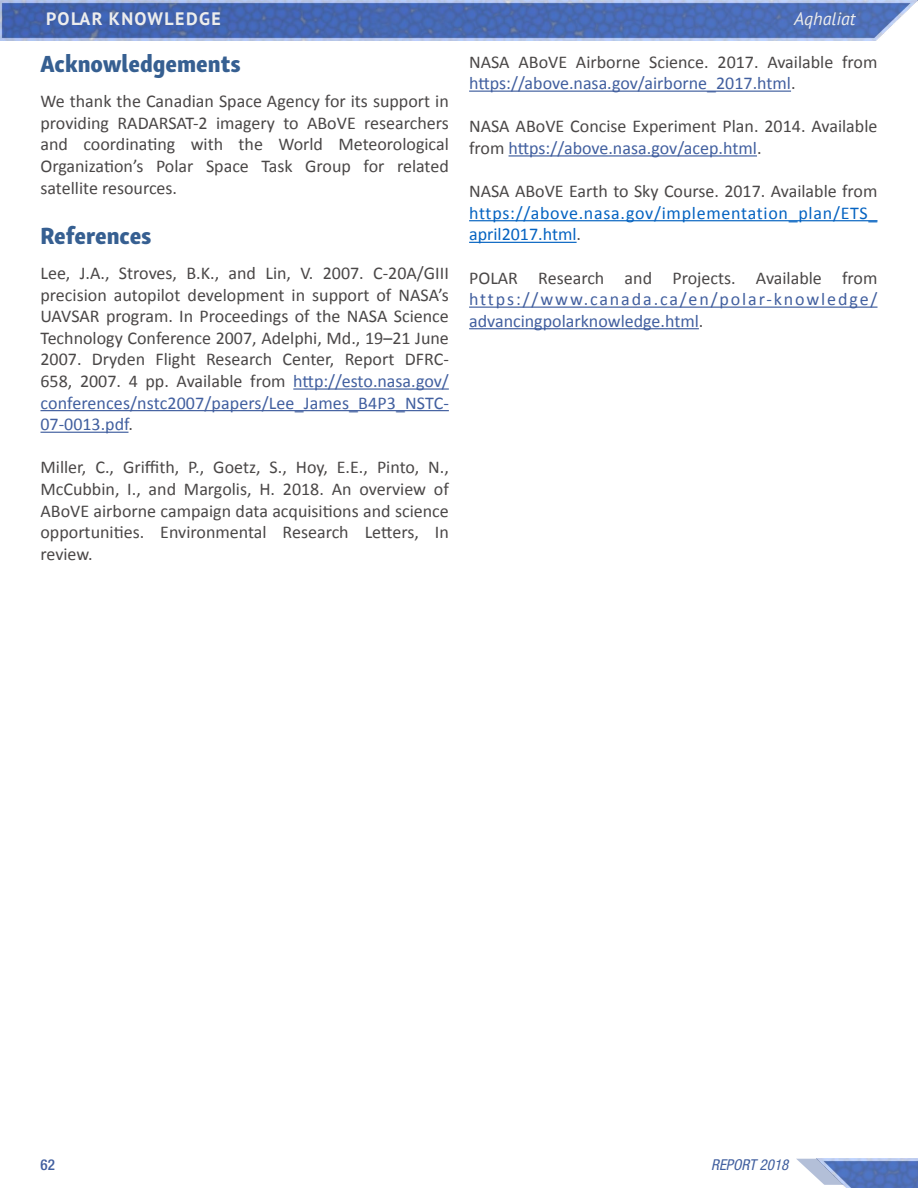
<style>
.page{position:relative;width:918px;height:1188px;background:#fff}
.page>*{position:absolute;margin:0;border:0;box-sizing:border-box;transform-origin:0 0}
.t1{font:24px "Skolar Sans Latn Cn Eb";color:#365f91}
.t2{font:18px/21.6px "Calibri";color:#4a4747;text-align:justify}
.t3{font:18px/21.6px "Calibri";letter-spacing:.045em;color:#415f9f}
.t4{font:18px/21.6px "Calibri";letter-spacing:.035em;color:#0563c1}
.t5{font:700 18px "PT Sans";letter-spacing:.08em;color:#ededed}
.t6{font:italic 18px "PT Sans";color:#ededed}
.t7{font:italic condensed 15px "Helvetica Neue LT Std";color:#415f9f}
.t8{font:500 condensed 15px "Helvetica Neue LT Std";color:#415f9f}
.s1{color:#415f9f}
.s2{color:#4a4747}
</style>
<div class="page">
<img style="left:894px;top:1159px;width:23px;height:29px">
<svg style="left:917px;top:1159px;width:1px;height:29px"></svg>
<img style="left:0;top:0;width:917px;height:41px">
<svg style="left:796px;top:1158px;width:98px;height:30px"></svg>
<hr style="left:917px;top:0;width:1px;height:200px;background:#415f9f">
<hr style="left:469px;top:91px;width:322px;height:1px;background:#415f9f">
<hr style="left:509px;top:155px;width:248px;height:2px;background:#415f9f">
<hr style="left:469px;top:220px;width:409px;height:1px;background:#0563c1">
<hr style="left:469px;top:242px;width:108px;height:1px;background:#0563c1">
<hr style="left:469px;top:307px;width:409px;height:1px;background:#415f9f">
<hr style="left:469px;top:328px;width:230px;height:1px;background:#415f9f">
<hr style="left:293px;top:388px;width:156px;height:2px;background:#415f9f">
<hr style="left:40px;top:410px;width:409px;height:1px;background:#415f9f">
<hr style="left:40px;top:432px;width:89px;height:1px;background:#415f9f">
<p class="t5" style="left:46px;top:7px;width:176px">POLAR KNOWLEDGE</p>
<p class="t6" style="left:794px;top:8px;width:63px">Aqhaliat</p>
<p class="t2" style="left:469px;top:51px;width:410px">NASA ABoVE Airborne Science. 2017. Available from <span class="s1">https://above.nasa.gov/airborne_2017.html</span>.</p>
<p class="t2" style="left:469px;top:116px;width:410px">NASA ABoVE Concise Experiment Plan. 2014. Available from <span class="s1">https://above.nasa.gov/acep.html</span>.</p>
<p class="t2" style="left:469px;top:180px;width:410px">NASA ABoVE Earth to Sky Course. 2017. Available from</p>
<p class="t4" style="left:469px;top:202px;width:410px">https://above.nasa.gov/implementation_plan/ETS_ april2017.html<span class="s2">.</span></p>
<p class="t2" style="left:469px;top:267px;width:410px">POLAR Research and Projects. Available from</p>
<p class="t3" style="left:469px;top:288px;width:410px">https://www.canada.ca/en/polar-knowledge/ advancingpolarknowledge.html<span class="s2">.</span></p>
<h1 class="t1" style="left:40px;top:44px;width:202px">Acknowledgements</h1>
<p class="t2" style="left:40px;top:90px;width:410px">We thank the Canadian Space Agency for its support in providing RADARSAT-2 imagery to ABoVE researchers and coordinating with the World Meteorological Organization’s Polar Space Task Group for related satellite resources.</p>
<h1 class="t1" style="left:40px;top:215px;width:113px">References</h1>
<p class="t2" style="left:40px;top:262px;width:410px">Lee, J.A., Stroves, B.K., and Lin, V. 2007. C-20A/GIII precision autopilot development in support of NASA’s UAVSAR program. In Proceedings of the NASA Science Technology Conference 2007, Adelphi, Md., 19–21 June 2007. Dryden Flight Research Center, Report DFRC-658, 2007. 4 pp. Available from <span class="s1">http://esto.nasa.gov/ conferences/nstc2007/papers/Lee_James_B4P3_NSTC-07-0013.pdf</span>.</p>
<p class="t2" style="left:40px;top:457px;width:410px">Miller, C., Griffith, P., Goetz, S., Hoy, E.E., Pinto, N., McCubbin, I., and Margolis, H. 2018. An overview of ABoVE airborne campaign data acquisitions and science opportunities. Environmental Research Letters, In review.</p>
<p class="t8" style="left:40px;top:1155px;width:16px">62</p>
<p class="t7" style="left:711px;top:1156px;width:79px">REPORT 2018</p>
</div>
